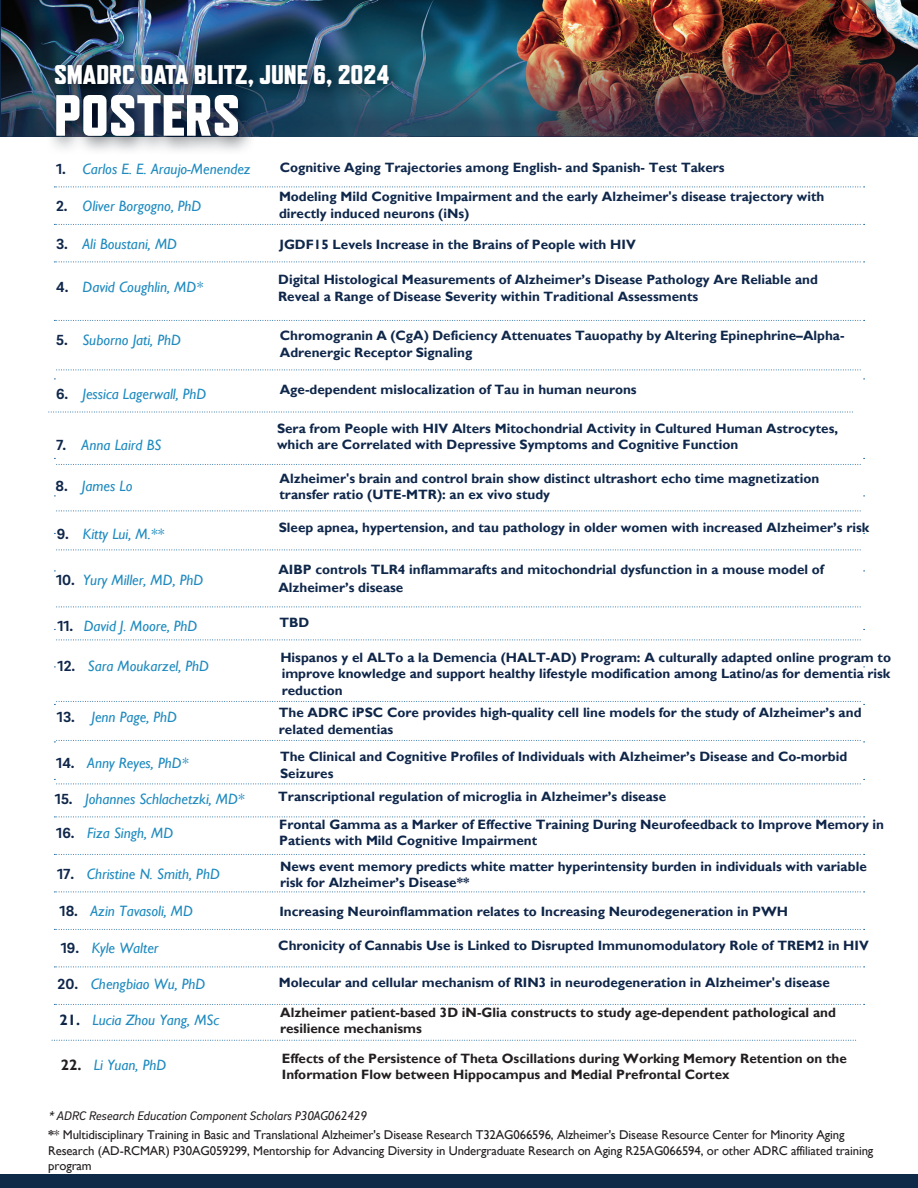
<style>
.page{position:relative;width:918px;height:1188px;background:#fff}
.page>*{position:absolute;margin:0;border:0;box-sizing:border-box;transform-origin:0 0}
.t1{font:800 58.05px "Refrigerator Deluxe";color:#fff}
.t2{font:800 27px "Refrigerator Deluxe";color:#fff}
.t3{font:italic 15px "Gill Sans";color:#1e8abf}
.t4{font:700 13.5px/16.2px "Gill Sans";color:#0f274a}
.t5{font:700 13.5px/16.6px "Gill Sans";color:#0f2649}
.t6{font:700 13.5px/16.2px "Gill Sans";color:#231f20}
.t7{font:12.75px/15.3px "Gill Sans";letter-spacing:-.01em;color:#231f20}
.t8{font:italic 12.75px "Brix Sans";letter-spacing:-.01em;color:#231f20}
.s1{font-family:"Brix Sans";font-weight:700;font-style:normal;color:#0f274a}
.s2{font-family:"Gill Sans"}
.s3{font-weight:700}
.s4{font-weight:700;font-style:normal;color:#0f2649}
.s5{font-weight:700;font-style:normal;color:#231f20}
</style>
<div class="page">
<svg style="left:54px;top:187px;width:811px;height:1px"></svg>
<svg style="left:54px;top:224px;width:811px;height:1px"></svg>
<svg style="left:54px;top:262px;width:811px;height:1px"></svg>
<svg style="left:54px;top:320px;width:811px;height:1px"></svg>
<svg style="left:58px;top:370px;width:803px;height:1px"></svg>
<svg style="left:54px;top:458px;width:811px;height:7px"></svg>
<svg style="left:58px;top:511px;width:803px;height:1px"></svg>
<svg style="left:58px;top:550px;width:803px;height:1px"></svg>
<svg style="left:58px;top:607px;width:803px;height:1px"></svg>
<svg style="left:58px;top:640px;width:803px;height:1px"></svg>
<svg style="left:54px;top:701px;width:811px;height:4px"></svg>
<svg style="left:54px;top:740px;width:811px;height:3px"></svg>
<svg style="left:54px;top:779px;width:811px;height:6px"></svg>
<svg style="left:54px;top:817px;width:811px;height:1px"></svg>
<svg style="left:54px;top:854px;width:811px;height:1px"></svg>
<svg style="left:54px;top:892px;width:811px;height:1px"></svg>
<svg style="left:54px;top:929px;width:811px;height:1px"></svg>
<svg style="left:54px;top:967px;width:811px;height:1px"></svg>
<svg style="left:54px;top:1004px;width:811px;height:1px"></svg>
<img style="left:1px;top:0;width:917px;height:137px">
<div style="left:0;top:1175px;width:918px;height:13px;background:#0f2949"></div>
<img style="left:46px;top:56px;width:360px;height:95px">
<svg style="left:49px;top:412px;width:804px;height:1px"></svg>
<svg style="left:52px;top:1040px;width:804px;height:1px"></svg>
<h2 class="t2" style="left:54px;top:59px;width:337px">SMADRC DATA BLITZ, JUNE 6, 2024</h2>
<h1 class="t1" style="left:54px;top:82px;width:188px">POSTERS</h1>
<p class="t3" style="left:56px;top:160px;width:196px"><span class="s1">1.</span> Carlos E. E. Araujo-Menendez</p>
<p class="t4" style="left:280px;top:159px;width:446px">Cognitive Aging Trajectories among English- and Spanish- Test Takers</p>
<p class="t3" style="left:56px;top:197px;width:147px"><span class="s1">2.</span> Oliver Borgogno, PhD</p>
<p class="t4" style="left:279px;top:189px;width:547px">Modeling Mild Cognitive Impairment and the early Alzheimer's disease trajectory with directly induced neurons (iNs)</p>
<p class="t3" style="left:56px;top:235px;width:122px"><span class="s1">3.</span> Ali Boustani, MD</p>
<p class="t4" style="left:280px;top:236px;width:358px">JGDF15 Levels Increase in the Brains of People with HIV</p>
<p class="t3" style="left:56px;top:278px;width:148px"><span class="s1">4.</span> David Coughlin, MD*</p>
<p class="t4" style="left:278px;top:270px;width:541px;line-height:17.7px">Digital Histological Measurements of Alzheimer’s Disease Pathology Are Reliable and<br>Reveal a Range of Disease Severity within Traditional Assessments</p>
<p class="t3" style="left:56px;top:331px;width:126px"><span class="s1">5.</span> Suborno Jati, PhD</p>
<p class="t4" style="left:280px;top:326px;width:566px;line-height:17.7px">Chromogranin A (CgA) Deficiency Attenuates Tauopathy by Altering Epinephrine–Alpha-<br>Adrenergic Receptor Signaling</p>
<p class="t3" style="left:56px;top:385px;width:152px"><span class="s1">6.</span> Jessica Lagerwall, PhD</p>
<p class="t4" style="left:280px;top:381px;width:358px">Age-dependent mislocalization of Tau in human neurons</p>
<p class="t3" style="left:56px;top:436px;width:107px"><span class="s1">7.</span> Anna Laird BS</p>
<p class="t4" style="left:277px;top:420px;width:563px">Sera from People with HIV Alters Mitochondrial Activity in Cultured Human Astrocytes, which are Correlated with Depressive Symptoms and Cognitive Function</p>
<p class="t3" style="left:55px;top:477px;width:79px"><span class="s1">8.</span> James Lo</p>
<p class="t4" style="left:279px;top:470px;width:541px">Alzheimer's brain and control brain show distinct ultrashort echo time magnetization transfer ratio (UTE-MTR): an ex vivo study</p>
<p class="t3" style="left:57px;top:525px;width:109px"><span class="s1">9.</span> Kitty Lui, M.**</p>
<p class="t4" style="left:279px;top:519px;width:592px">Sleep apnea, hypertension, and tau pathology in older women with increased Alzheimer’s risk</p>
<p class="t3" style="left:56px;top:571px;width:149px"><span class="s1">10.</span> Yury Miller, MD, PhD</p>
<p class="t4" style="left:278px;top:560px;width:547px;line-height:17.7px">AIBP controls TLR4 inflammarafts and mitochondrial dysfunction in a mouse model of<br>Alzheimer’s disease</p>
<p class="t3" style="left:57px;top:617px;width:142px"><span class="s1">11.</span> David J. Moore, PhD</p>
<p class="t3" style="left:58px;top:657px;width:153px"><span class="s1">12.</span> Sara Moukarzel, PhD</p>
<p class="t3" style="left:57px;top:708px;width:122px"><span class="s1">13.</span> Jenn Page, PhD</p>
<p class="t3" style="left:56px;top:754px;width:134px"><span class="s1">14.</span> Anny Reyes, PhD*</p>
<p class="t3" style="left:55px;top:790px;width:191px"><span class="s1">15.</span> Johannes Schlachetzki, MD*</p>
<p class="t3" style="left:56px;top:824px;width:118px"><span class="s1">16.</span> Fiza Singh, MD</p>
<p class="t3" style="left:57px;top:865px;width:164px"><span class="s1">17.</span> Christine N. Smith, PhD</p>
<p class="t3" style="left:60px;top:902px;width:135px"><span class="s1">18.</span> Azin Tavasoli, MD</p>
<p class="t3" style="left:61px;top:940px;width:99px"><span class="s1">19.</span> Kyle Walter</p>
<p class="t3" style="left:58px;top:976px;width:149px"><span class="s1">20.</span> Chengbiao Wu, PhD</p>
<p class="t4" style="left:279px;top:614px;width:31px">TBD</p>
<p class="t5" style="left:280px;top:649px;width:612px;text-align:justify">Hispanos y el ALTo a la Demencia (HALT-AD) Program: A culturally adapted online program to improve knowledge and support healthy lifestyle modification among Latino/as for dementia risk reduction</p>
<p class="t5" style="left:279px;top:705px;width:584px;line-height:16.2px">The ADRC iPSC Core provides high-quality cell line models for the study of Alzheimer’s and related dementias</p>
<p class="t5" style="left:280px;top:749px;width:569px;line-height:16.2px">The Clinical and Cognitive Profiles of Individuals with Alzheimer’s Disease and Co-morbid<br>Seizures</p>
<p class="t5" style="left:278px;top:782px;width:607px;line-height:28px">Transcriptional regulation of microglia in Alzheimer’s disease<br>Frontal Gamma as a Marker of Effective Training During Neurofeedback to Improve Memory in</p>
<p class="t5" style="left:279px;top:828px;width:589px;line-height:25.7px">Patients with Mild Cognitive Impairment<br>News event memory predicts white matter hyperintensity burden in individuals with variable</p>
<p class="t5" style="left:279px;top:868px;width:510px;line-height:29.2px">risk for Alzheimer’s Disease**<br>Increasing Neuroinflammation relates to Increasing Neurodegeneration in PWH</p>
<p class="t5" style="left:278px;top:937px;width:592px">Chronicity of Cannabis Use is Linked to Disrupted Immunomodulatory Role of TREM2 in HIV</p>
<p class="t5" style="left:279px;top:974px;width:553px">Molecular and cellular mechanism of RIN3 in neurodegeneration in Alzheimer's disease</p>
<p class="t6" style="left:280px;top:1004px;width:557px">Alzheimer patient-based 3D iN-Glia constructs to study age-dependent pathological and resilience mechanisms</p>
<p class="t6" style="left:282px;top:1050px;width:567px">Effects of the Persistence of Theta Oscillations during Working Memory Retention on the<br>Information Flow between Hippocampus and Medial Prefrontal Cortex</p>
<p class="t8" style="left:49px;top:1111px;width:320px">* ADRC Research Education Component Scholar<span class="s2">s P30AG062429</span></p>
<p class="t7" style="left:48px;top:1127px;width:827px"><span class="s3">*</span>* Multidisciplinary Training in Basic and Translational Alzheimer's Disease Research T32AG066596, Alzheimer's Disease Resource Center for Minority Aging<br>Research (AD-RCMAR) P30AG059299, Mentorship for Advancing Diversity in Undergraduate Research on Aging R25AG066594, or other ADRC affiliated training program</p>
<p class="t3" style="left:60px;top:1011px;width:161px"><span class="s4">21.</span> Lucia Zhou Yang, MSc</p>
<p class="t3" style="left:61px;top:1056px;width:107px"><span class="s5">22.</span> Li Yuan, PhD</p>
</div>
